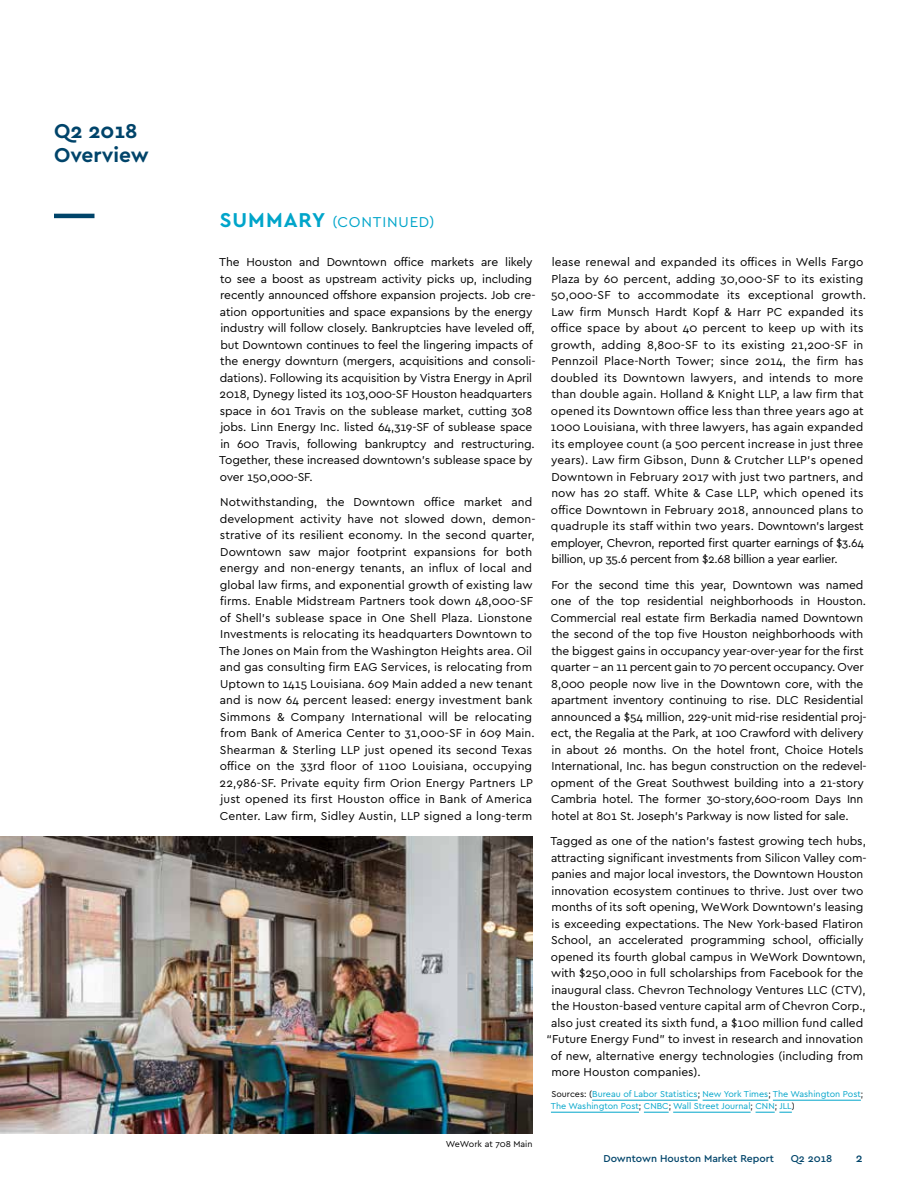
<style>
.page{position:relative;width:918px;height:1188px;background:#fff}
.page>*{position:absolute;margin:0;border:0;box-sizing:border-box;transform-origin:0 0}
.t1{font:700 21px/24px "Cera";color:#00446a}
.t2{font:15px "Cera";letter-spacing:.055em;color:#00a5ca}
.t3{font:12px/16.5px "Cera";letter-spacing:-.005em;color:#000}
.t4{font:500 12px "Cera";color:#00446a}
.t5{font:500 10.5px "Cera";color:#00446a}
.t6{font:9px/12px "Cera";color:#00a5ca}
.t7{font:9px "Cera";color:#000}
.s1{font-weight:700;font-size:21px}
.s2{color:#000}
</style>
<div class="page">
<hr style="left:54px;top:214px;width:40px;height:4px;background:#00446a">
<hr style="left:592px;top:1100px;width:106px;height:1px;background:#00a5ca">
<hr style="left:703px;top:1100px;width:65px;height:1px;background:#00a5ca">
<hr style="left:773px;top:1100px;width:88px;height:1px;background:#00a5ca">
<hr style="left:551px;top:1112px;width:88px;height:1px;background:#00a5ca">
<svg style="left:644px;top:1112px;width:25px;height:1px"></svg>
<hr style="left:673px;top:1112px;width:78px;height:1px;background:#00a5ca">
<svg style="left:756px;top:1112px;width:36px;height:1px"></svg>
<img style="left:0;top:836px;width:533px;height:298px">
<h1 class="t1" style="left:54px;top:118px;width:96px">Q2 2018<br>Overview</h1>
<p class="t2" style="left:220px;top:212px;width:216px"><span class="s1">summary</span> (continued)</p>
<p class="t3" style="left:219px;top:253px;width:318px">The Houston and Downtown office markets are likely to see a boost as upstream activity picks up, including recently announced offshore expansion projects. Job cre&shy;ation opportunities and space expansions by the energy industry will follow closely. Bankruptcies have leveled off, but Downtown continues to feel the lingering impacts of the energy downturn (mergers, acquisitions and consoli&shy;dations). Following its acquisition by Vistra Energy in April 2018, Dynegy listed its 103,000-SF Houston headquarters space in 601 Travis on the sublease market, cutting 308 jobs. Linn Energy I nc. listed 64,319-SF of sublease space in 600 Travis, following bankruptcy and restructuring.<br>Together, these increased downtown’s sublease space by over 150,000-SF.</p>
<p class="t3" style="left:219px;top:493px;width:318px">Notwithstanding, the Downtown office market and development activity have not slowed down, demon&shy;strative of its resilient economy. I n the second quarter, Downtown saw major footprint expansions for both energy and non-energy tenants, an influx of local and global law firms, and exponential growth of existing law firms. Enable Midstream Partners took down 48,000-SF of Shell’s sublease space in One Shell Plaza. Lionstone I nvestments is relocating its headquarters Downtown to The Jones on Main from the Washington Heights area. Oil and gas consulting firm EAG Services, is relocating from U ptown to 1415 Louisiana. 609 Main added a new tenant and is now 64 percent leased: energy investment bank Simmons &amp; Company I nternational will be relocating from Bank of America Center to 31,000-SF in 609 Main.<br>Shearman &amp; Sterling LLP just opened its second Texas office on the 33rd floor of 1100 Louisiana, occupying 22,986-SF. Private equity firm Orion Energy Partners LP just opened its first Houston office in Bank of America Center. Law firm, Sidley Austin, LLP signed a long-term</p>
<p class="t7" style="left:446px;top:1138px;width:88px">WeWork at 708 Main</p>
<p class="t3" style="left:550px;top:253px;width:317px">lease renewal and expanded its offices in Wells Fargo Plaza by 60 percent, adding 30,000-SF to its existing 50,000-SF to accommodate its exceptional growth.<br>Law firm Munsch Hardt Kopf &amp; Harr PC expanded its office space by about 40 percent to keep up with its growth, adding 8,800-SF to its existing 21,200-SF in Pennzoil Place-North Tower; since 2014, the firm has doubled its Downtown lawyers, and intends to more than double again. Holland &amp; Knight LLP, a law firm that opened its Downtown office less than three years ago at 1000 Louisiana, with three lawyers, has again expanded its employee count (a 500 percent increase in just three years). Law firm Gibson, Dunn &amp; Crutcher LLP’s opened Downtown in February 2017 with just two partners, and now has 20 staff. White &amp; Case LLP, which opened its office Downtown in February 2018, announced plans to quadruple its staff within two years. Downtown’s largest employer, Chevron, reported first quarter earnings of $3.64 billion, up 35.6 percent from $2.68 billion a year earlier.</p>
<p class="t3" style="left:551px;top:576px;width:317px">For the second time this year, Downtown was named one of the top residential neighborhoods in Houston.<br>Commercial real estate firm Berkadia named Downtown the second of the top five Houston neighborhoods with the biggest gains in occupancy year-over-year for the first quarter – an 11 percent gain to 70 percent occupancy. Over 8,000 people now live in the Downtown core, with the apartment inventory continuing to rise. DLC Residential announced a $54 million, 229-unit mid-rise residential proj&shy;ect, the Regalia at the Park, at 100 Crawford with delivery in about 26 months. On the hotel front, Choice Hotels I nternational, I nc. has begun construction on the redevel&shy;opment of the Great Southwest building into a 21-story Cambria hotel. The former 30-story,600-room Days I nn hotel at 801 St. Joseph’s Parkway is now listed for sale.</p>
<p class="t3" style="left:550px;top:832px;width:317px">Tagged as one of the nation’s fastest growing tech hubs,</p>
<p class="t3" style="left:551px;top:849px;width:317px">attracting significant investments from Silicon Valley com-</p>
<p class="t3" style="left:551px;top:865px;width:314px">panies and major local investors, the Downtown Houston</p>
<p class="t3" style="left:552px;top:882px;width:313px">innovation ecosystem continues to thrive. Just over two</p>
<p class="t3" style="left:551px;top:898px;width:314px">months of its soft opening, WeWork Downtown’s leasing</p>
<p class="t3" style="left:552px;top:915px;width:313px">is exceeding expectations. The N ew York-based Flatiron</p>
<p class="t3" style="left:551px;top:931px;width:314px">School, an accelerated programming school, officially</p>
<p class="t3" style="left:551px;top:948px;width:316px">opened its fourth global campus in WeWork Downtown,</p>
<p class="t3" style="left:551px;top:964px;width:314px">with $250,000 in full scholarships from Facebook for the</p>
<p class="t3" style="left:552px;top:981px;width:316px">inaugural class. Chevron Technology Ventures LLC (CTV),</p>
<p class="t3" style="left:551px;top:997px;width:316px">the Houston-based venture capital arm of Chevron Corp.,</p>
<p class="t3" style="left:551px;top:1014px;width:314px">also just created its sixth fund, a $100 million fund called</p>
<p class="t3" style="left:547px;top:1030px;width:318px">“Future Energy Fund” to invest in research and innovation</p>
<p class="t3" style="left:551px;top:1047px;width:314px">of new, alternative energy technologies (including from</p>
<p class="t3" style="left:551px;top:1063px;width:151px">more Houston companies).</p>
<p class="t6" style="left:551px;top:1088px;width:314px"><span class="s2">Sources: (</span>Bureau of Labor Statistics<span class="s2">;</span> N ew York Times<span class="s2">;</span> The Washington Post<span class="s2">;<br></span>The Washington Post<span class="s2">;</span> CN BC<span class="s2">;</span> Wall Street Journal<span class="s2">;</span> CNN</p>
<p class="t6" style="left:775px;top:1100px;width:22px"><span class="s2">;</span> JLL<span class="s2">)</span></p>
<p class="t5" style="left:603px;top:1151px;width:172px">Downtown Houston Market Report</p>
<p class="t5" style="left:791px;top:1151px;width:43px">Q2 2018</p>
<p class="t4" style="left:856px;top:1150px;width:8px">2</p>
</div>
